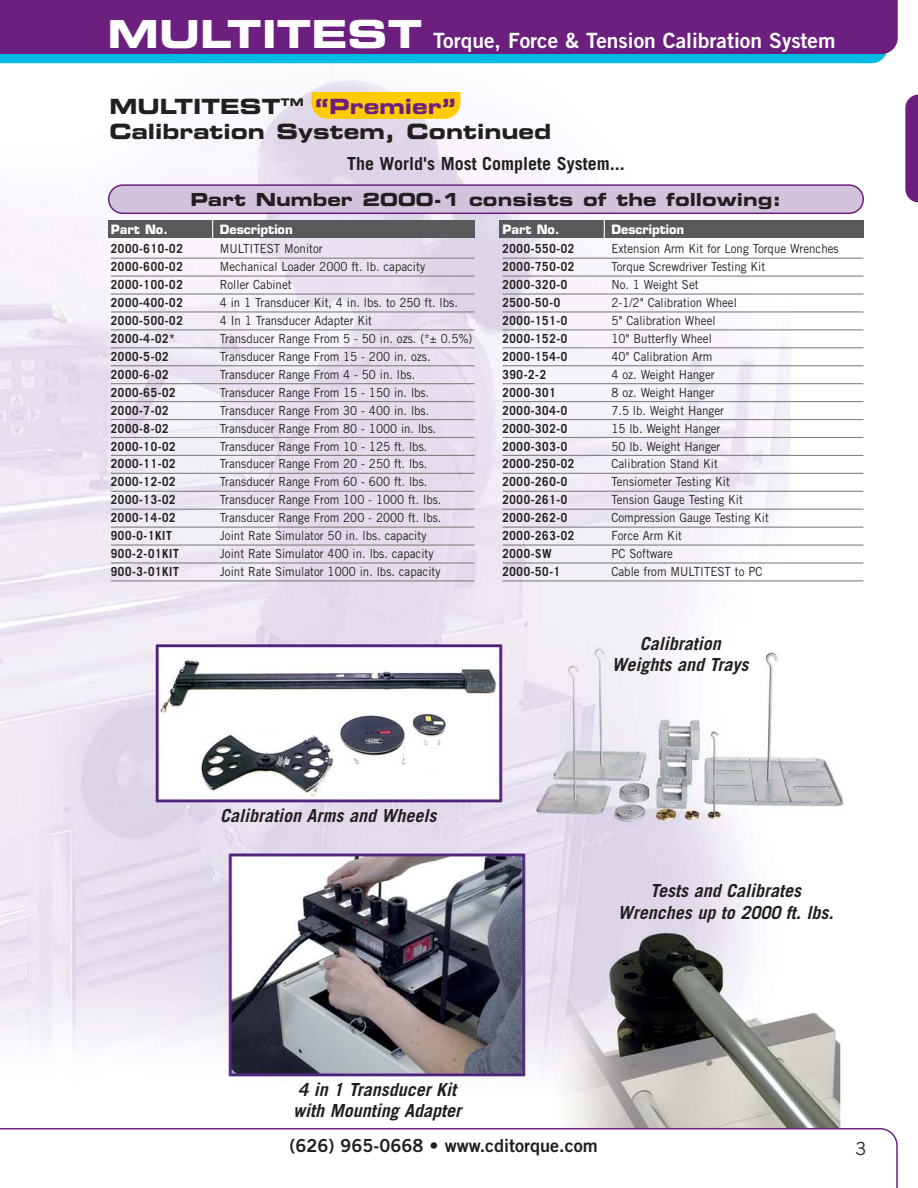
<style>
.page{position:relative;width:918px;height:1188px;background:#fff}
.page>*{position:absolute;margin:0;border:0;box-sizing:border-box;transform-origin:0 0}
.t1{font:21px/25.2px "Eurostile Bold Extended Two";color:#231f20}
.t2{font:21px "Trade Gothic Bold Two";color:#fff}
.t3{font:italic 700 18px/21.6px "Trade Gothic";color:#231f20;text-align:center}
.t4{font:18px "Eurostile Bold Extended Two";color:#231f20}
.t5{font:18px "Trade Gothic Bold Two";color:#231f20}
.t6{font:700 18px "Trade Gothic";color:#231f20}
.t7{font:18px "Trade Gothic";color:#231f20}
.t8{font:12.6px "Trade Gothic";color:#231f20;scale:.92 1}
.t9{font:700 12.6px "Trade Gothic";letter-spacing:.055em;color:#231f20;scale:.92 1}
.t10{font:700 12.6px "Eurostile";color:#fff}
.s1{font-family:"Eurostile Bold Extended Two";font-size:38.7px}
.s2{color:#6c1f7e}
</style>
<div class="page">
<img style="left:0;top:92px;width:864px;height:1036px">
<div style="left:312px;top:69px;width:148px;height:50px;background:#ffcb04;border-radius:16px"></div>
<img style="left:0;top:63px;width:874px;height:29px">
<svg style="left:0;top:1128px;width:898px;height:60px"></svg>
<div style="left:0;top:54px;width:886px;height:9px;background:#00bce4"></div>
<div style="left:0;top:0;width:898px;height:54px;background:#6c1f7e"></div>
<svg style="left:905px;top:95px;width:13px;height:108px"></svg>
<hr style="left:111px;top:258px;width:363px;height:1px;background:#808284">
<hr style="left:111px;top:276px;width:363px;height:1px;background:#808284">
<hr style="left:111px;top:293px;width:363px;height:2px;background:#808284">
<hr style="left:111px;top:311px;width:363px;height:2px;background:#808284">
<hr style="left:111px;top:329px;width:363px;height:1px;background:#808284">
<hr style="left:111px;top:347px;width:363px;height:1px;background:#808284">
<hr style="left:111px;top:365px;width:363px;height:1px;background:#808284">
<hr style="left:111px;top:383px;width:363px;height:1px;background:#808284">
<hr style="left:111px;top:401px;width:363px;height:1px;background:#808284">
<hr style="left:111px;top:419px;width:363px;height:1px;background:#808284">
<hr style="left:111px;top:437px;width:363px;height:1px;background:#808284">
<hr style="left:111px;top:455px;width:363px;height:1px;background:#808284">
<hr style="left:111px;top:473px;width:363px;height:1px;background:#808284">
<hr style="left:111px;top:491px;width:363px;height:1px;background:#808284">
<hr style="left:111px;top:509px;width:363px;height:1px;background:#808284">
<hr style="left:111px;top:527px;width:363px;height:1px;background:#808284">
<hr style="left:111px;top:544px;width:363px;height:2px;background:#808284">
<hr style="left:111px;top:562px;width:363px;height:2px;background:#808284">
<hr style="left:111px;top:580px;width:363px;height:1px;background:#808284">
<svg style="left:108px;top:184px;width:756px;height:55px;background:#aa9eb1"></svg>
<hr style="left:503px;top:258px;width:360px;height:1px;background:#808284">
<hr style="left:503px;top:276px;width:360px;height:1px;background:#808284">
<hr style="left:503px;top:293px;width:360px;height:2px;background:#808284">
<hr style="left:503px;top:311px;width:360px;height:2px;background:#808284">
<hr style="left:503px;top:329px;width:360px;height:1px;background:#808284">
<hr style="left:503px;top:347px;width:360px;height:1px;background:#808284">
<hr style="left:503px;top:365px;width:360px;height:1px;background:#808284">
<hr style="left:503px;top:383px;width:360px;height:1px;background:#808284">
<hr style="left:503px;top:401px;width:360px;height:1px;background:#808284">
<hr style="left:503px;top:419px;width:360px;height:1px;background:#808284">
<hr style="left:503px;top:437px;width:360px;height:1px;background:#808284">
<hr style="left:503px;top:455px;width:360px;height:1px;background:#808284">
<hr style="left:503px;top:473px;width:360px;height:1px;background:#808284">
<hr style="left:503px;top:491px;width:360px;height:1px;background:#808284">
<hr style="left:503px;top:509px;width:360px;height:1px;background:#808284">
<hr style="left:503px;top:527px;width:360px;height:1px;background:#808284">
<hr style="left:503px;top:545px;width:360px;height:1px;background:#808284">
<hr style="left:503px;top:562px;width:360px;height:2px;background:#808284">
<hr style="left:503px;top:580px;width:360px;height:1px;background:#808284">
<h1 class="t2" style="left:108px;top:32px;width:730px"><span class="s1">MULTITEST</span> Torque, Force &amp; Tension Calibration System</h1>
<h1 class="t1" style="left:109px;top:95px;width:443px">MULTITEST<sup>TM</sup> <span class="s2">“Premier”<br></span>Calibration System, Continued</h1>
<h2 class="t6" style="left:347px;top:157px;width:279px">The World's Most Complete System...</h2>
<h2 class="t4" style="left:191px;top:193px;width:592px">Part Number 2000-1 consists of the following:</h2>
<p class="t10" style="left:111px;top:225px;width:59px">Part No.</p>
<p class="t10" style="left:220px;top:225px;width:74px">Description</p>
<p class="t9" style="left:111px;top:244px;width:80px">2000-610-02</p>
<p class="t8" style="left:220px;top:244px;width:113px">MULTITEST Monitor</p>
<p class="t9" style="left:111px;top:262px;width:80px">2000-600-02</p>
<p class="t8" style="left:220px;top:262px;width:225px">Mechanical Loader 2000 ft. lb. capacity</p>
<p class="t9" style="left:111px;top:280px;width:80px">2000-100-02</p>
<p class="t8" style="left:220px;top:280px;width:80px">Roller Cabinet</p>
<p class="t9" style="left:111px;top:298px;width:80px">2000-400-02</p>
<p class="t8" style="left:220px;top:298px;width:260px">4 in 1 Transducer Kit, 4 in. lbs. to 250 ft. lbs.</p>
<p class="t9" style="left:111px;top:316px;width:80px">2000-500-02</p>
<p class="t8" style="left:220px;top:316px;width:167px">4 In 1 Transducer Adapter Kit</p>
<p class="t9" style="left:111px;top:334px;width:71px">2000-4-02*</p>
<p class="t8" style="left:220px;top:334px;width:276px">Transducer Range From 5 - 50 in. ozs. (*± 0.5%)</p>
<p class="t9" style="left:111px;top:352px;width:64px">2000-5-02</p>
<p class="t8" style="left:220px;top:352px;width:231px">Transducer Range From 15 - 200 in. ozs.</p>
<p class="t9" style="left:111px;top:370px;width:64px">2000-6-02</p>
<p class="t8" style="left:220px;top:370px;width:214px">Transducer Range From 4 - 50 in. lbs.</p>
<p class="t9" style="left:111px;top:388px;width:72px">2000-65-02</p>
<p class="t8" style="left:220px;top:388px;width:229px">Transducer Range From 15 - 150 in. lbs.</p>
<p class="t9" style="left:111px;top:406px;width:64px">2000-7-02</p>
<p class="t8" style="left:220px;top:406px;width:229px">Transducer Range From 30 - 400 in. lbs.</p>
<p class="t9" style="left:111px;top:423px;width:64px">2000-8-02</p>
<p class="t8" style="left:220px;top:423px;width:237px">Transducer Range From 80 - 1000 in. lbs.</p>
<p class="t9" style="left:111px;top:441px;width:72px">2000-10-02</p>
<p class="t8" style="left:220px;top:441px;width:227px">Transducer Range From 10 - 125 ft. lbs.</p>
<p class="t9" style="left:111px;top:459px;width:72px">2000-11-02</p>
<p class="t8" style="left:220px;top:459px;width:227px">Transducer Range From 20 - 250 ft. lbs.</p>
<p class="t9" style="left:111px;top:477px;width:72px">2000-12-02</p>
<p class="t8" style="left:220px;top:477px;width:227px">Transducer Range From 60 - 600 ft. lbs.</p>
<p class="t9" style="left:111px;top:495px;width:72px">2000-13-02</p>
<p class="t8" style="left:220px;top:495px;width:242px">Transducer Range From 100 - 1000 ft. lbs.</p>
<p class="t9" style="left:111px;top:513px;width:72px">2000-14-02</p>
<p class="t8" style="left:220px;top:513px;width:242px">Transducer Range From 200 - 2000 ft. lbs.</p>
<p class="t9" style="left:111px;top:531px;width:68px">900-0-1KIT</p>
<p class="t8" style="left:220px;top:531px;width:226px">Joint Rate Simulator 50 in. lbs. capacity</p>
<p class="t9" style="left:111px;top:549px;width:75px">900-2-01KIT</p>
<p class="t8" style="left:220px;top:549px;width:234px">Joint Rate Simulator 400 in. lbs. capacity</p>
<p class="t9" style="left:111px;top:567px;width:75px">900-3-01KIT</p>
<p class="t8" style="left:220px;top:567px;width:241px">Joint Rate Simulator 1000 in. lbs. capacity</p>
<p class="t10" style="left:503px;top:225px;width:59px">Part No.</p>
<p class="t10" style="left:611px;top:225px;width:74px">Description</p>
<p class="t9" style="left:503px;top:244px;width:80px">2000-550-02</p>
<p class="t8" style="left:611px;top:244px;width:248px">Extension Arm Kit for Long Torque Wrenches</p>
<p class="t9" style="left:503px;top:262px;width:80px">2000-750-02</p>
<p class="t8" style="left:611px;top:262px;width:169px">Torque Screwdriver Testing Kit</p>
<p class="t9" style="left:503px;top:280px;width:72px">2000-320-0</p>
<p class="t8" style="left:611px;top:280px;width:96px">No. 1 Weight Set</p>
<p class="t9" style="left:503px;top:298px;width:64px">2500-50-0</p>
<p class="t8" style="left:611px;top:298px;width:138px">2-1/2" Calibration Wheel</p>
<p class="t9" style="left:503px;top:316px;width:72px">2000-151-0</p>
<p class="t8" style="left:611px;top:316px;width:115px">5" Calibration Wheel</p>
<p class="t9" style="left:503px;top:334px;width:72px">2000-152-0</p>
<p class="t8" style="left:611px;top:334px;width:111px">10" Butterfly Wheel</p>
<p class="t9" style="left:503px;top:352px;width:72px">2000-154-0</p>
<p class="t8" style="left:611px;top:352px;width:111px">40" Calibration Arm</p>
<p class="t9" style="left:503px;top:370px;width:49px">390-2-2</p>
<p class="t8" style="left:611px;top:370px;width:114px">4 oz. Weight Hanger</p>
<p class="t9" style="left:503px;top:388px;width:59px">2000-301</p>
<p class="t8" style="left:611px;top:388px;width:114px">8 oz. Weight Hanger</p>
<p class="t9" style="left:503px;top:406px;width:72px">2000-304-0</p>
<p class="t8" style="left:611px;top:406px;width:124px">7.5 lb. Weight Hanger</p>
<p class="t9" style="left:503px;top:423px;width:72px">2000-302-0</p>
<p class="t8" style="left:611px;top:423px;width:120px">15 lb. Weight Hanger</p>
<p class="t9" style="left:503px;top:441px;width:72px">2000-303-0</p>
<p class="t8" style="left:611px;top:441px;width:120px">50 lb. Weight Hanger</p>
<p class="t9" style="left:503px;top:459px;width:80px">2000-250-02</p>
<p class="t8" style="left:611px;top:459px;width:117px">Calibration Stand Kit</p>
<p class="t9" style="left:503px;top:477px;width:72px">2000-260-0</p>
<p class="t8" style="left:611px;top:477px;width:130px">Tensiometer Testing Kit</p>
<p class="t9" style="left:503px;top:495px;width:72px">2000-261-0</p>
<p class="t8" style="left:611px;top:495px;width:144px">Tension Gauge Testing Kit</p>
<p class="t9" style="left:503px;top:513px;width:72px">2000-262-0</p>
<p class="t8" style="left:611px;top:513px;width:173px">Compression Gauge Testing Kit</p>
<p class="t9" style="left:503px;top:531px;width:80px">2000-263-02</p>
<p class="t8" style="left:611px;top:531px;width:78px">Force Arm Kit</p>
<p class="t9" style="left:503px;top:549px;width:55px">2000-SW</p>
<p class="t8" style="left:611px;top:549px;width:68px">PC Software</p>
<p class="t9" style="left:503px;top:567px;width:64px">2000-50-1</p>
<p class="t8" style="left:611px;top:567px;width:166px">Cable from MULTITEST to PC</p>
<h2 class="t3" style="left:612px;top:634px;width:142px">Calibration<br>Weights and Trays</h2>
<h2 class="t3" style="left:220px;top:807px;width:222px">Calibration Arms and Wheels</h2>
<h2 class="t3" style="left:618px;top:882px;width:221px">Tests and Calibrates<br>Wrenches up to 2000 ft. lbs.</h2>
<h2 class="t3" style="left:293px;top:1080px;width:173px;line-height:21px;text-align:left">4 in 1 Transducer Kit with Mounting Adapter</h2>
<h2 class="t5" style="left:290px;top:1139px;width:310px">(626) 965-0668 • www.cditorque.com</h2>
<h2 class="t7" style="left:856px;top:1142px;width:12px">3</h2>
</div>
